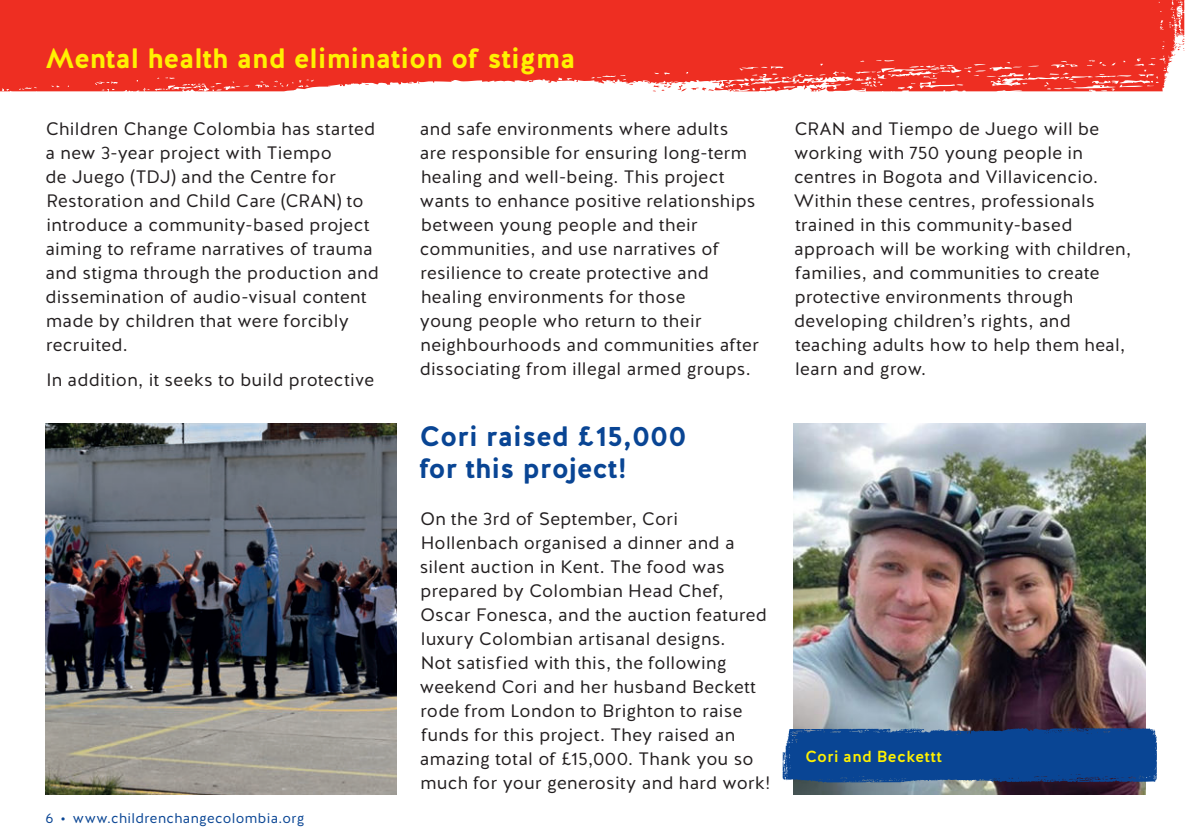
<style>
.page{position:relative;width:1191px;height:840px;background:#fff}
.page>*{position:absolute;margin:0;border:0;box-sizing:border-box;transform-origin:0 0}
.t1{font:700 28px "Halis R";color:#fff101}
.t2{font:700 28px/32px "Halis R";color:#094594}
.t3{font:18px/24px "Halis R";letter-spacing:.02em;color:#231f20}
.t4{font:500 16px "Halis R";letter-spacing:.025em;color:#fff101}
.t5{font:14px "Halis R";letter-spacing:.025em;color:#094594}
</style>
<div class="page">
<svg style="left:0;top:0;width:1184px;height:92px;fill:#ee2e22"></svg>
<svg style="left:1169px;top:34px;width:15px;height:25px"></svg>
<img style="left:794px;top:423px;width:351px;height:371px">
<img style="left:45px;top:423px;width:352px;height:371px">
<svg style="left:782px;top:727px;width:375px;height:55px"></svg>
<h1 class="t1" style="left:45px;top:46px;width:531px">Mental health and elimination of stigma</h1>
<p class="t3" style="left:45px;top:118px;width:335px">Children Change Colombia has started a new 3-year project with Tiempo<br>de Juego (TDJ) and the Centre for Restoration and Child Care (CRAN) to introduce a community-based project aiming to reframe narratives of trauma and stigma through the production and dissemination of audio-visual content made by children that were forcibly recruited.</p>
<p class="t3" style="left:46px;top:370px;width:329px">In addition, it seeks to build protective</p>
<p class="t5" style="left:45px;top:812px;width:260px">6 • www.childrenchangecolombia.org</p>
<p class="t3" style="left:420px;top:118px;width:341px">and safe environments where adults are responsible for ensuring long-term healing and well-being. This project wants to enhance positive relationships between young people and their communities, and use narratives of resilience to create protective and healing environments for those<br>young people who return to their neighbourhoods and communities after dissociating from illegal armed groups.</p>
<p class="t3" style="left:794px;top:118px;width:339px">CRAN and Tiempo de Juego will be working with 750 young people in centres in Bogota and Villavicencio.<br>Within these centres, professionals trained in this community-based approach will be working with children, families, and communities to create protective environments through developing children’s rights, and teaching adults how to help them heal, learn and grow.</p>
<h1 class="t2" style="left:420px;top:422px;width:268px">Cori raised £15,000 for this project!</h1>
<p class="t3" style="left:420px;top:508px;width:352px">On the 3rd of September, Cori Hollenbach organised a dinner and a silent auction in Kent. The food was prepared by Colombian Head Chef, Oscar Fonesca, and the auction featured luxury Colombian artisanal designs.<br>Not satisfied with this, the following weekend Cori and her husband Beckett rode from London to Brighton to raise funds for this project. They raised an amazing total of £15,000. Thank you so much for your generosity and hard work!</p>
<p class="t4" style="left:805px;top:748px;width:138px">Cori and Beckettt</p>
</div>
